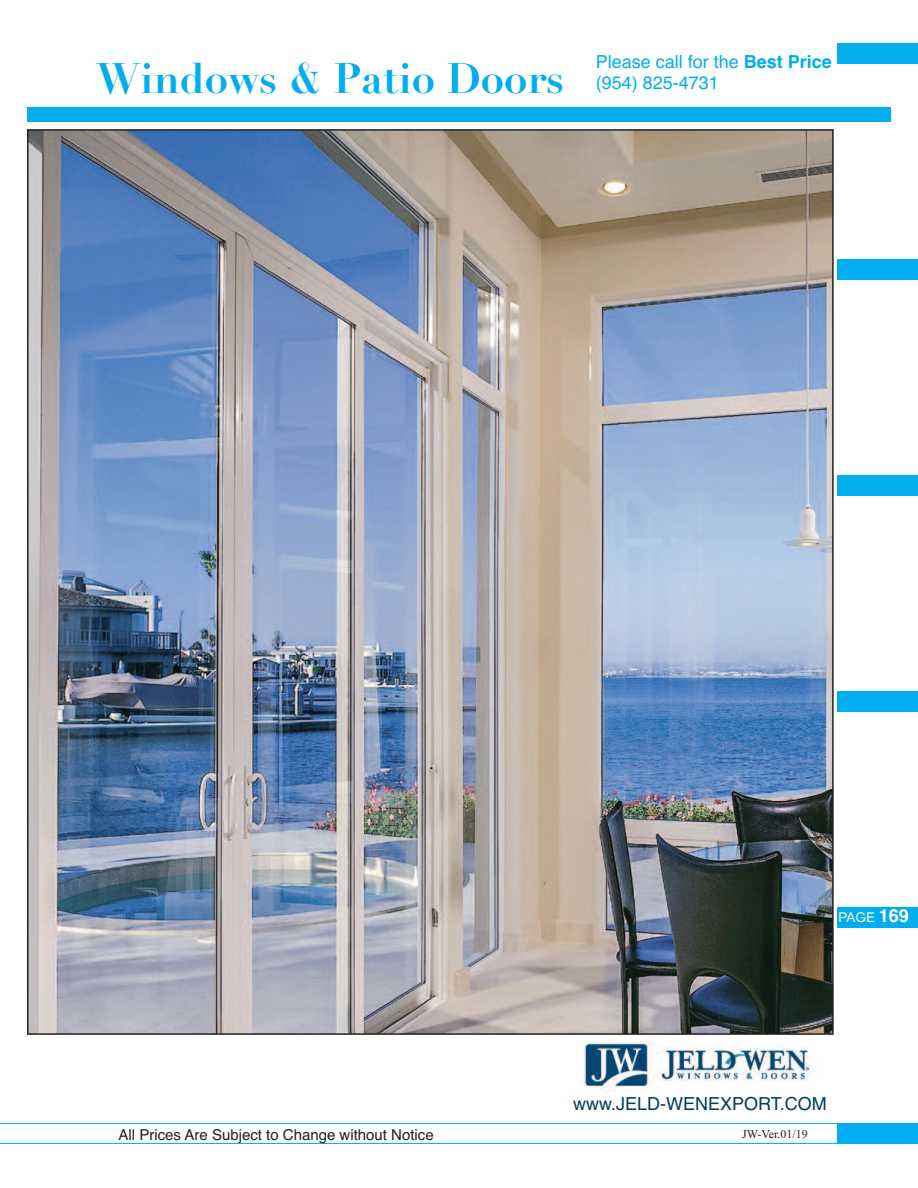
<style>
.page{position:relative;width:918px;height:1188px;background:#fff}
.page>*{position:absolute;margin:0;border:0;box-sizing:border-box;transform-origin:0 0}
.t1{font:700 42px "Didot";color:#00aeef}
.t2{font:18px/21.6px "Helvetica";color:#00aeef}
.t3{font:18px "Helvetica";color:#003f61}
.t4{font:15px "Helvetica";color:#231f20}
.t5{font:13.5px "Arial";color:#fff}
.t6{font:12px "Times New Roman";color:#231f20}
.s1{font-weight:700}
.s2{font-family:"Helvetica";font-weight:700;font-size:18px}
</style>
<div class="page">
<hr style="left:0;top:1123px;width:918px;height:1px;background:#00aeef">
<hr style="left:0;top:1143px;width:918px;height:1px;background:#00aeef">
<div style="left:837px;top:43px;width:81px;height:21px;background:#00aeef"></div>
<div style="left:837px;top:259px;width:81px;height:21px;background:#00aeef"></div>
<div style="left:837px;top:475px;width:81px;height:21px;background:#00aeef"></div>
<div style="left:837px;top:691px;width:81px;height:21px;background:#00aeef"></div>
<div style="left:837px;top:907px;width:81px;height:21px;background:#00aeef"></div>
<div style="left:27px;top:107px;width:864px;height:14px;background:#00aeef"></div>
<div style="left:837px;top:1123px;width:81px;height:21px;background:#00aeef"></div>
<img style="left:30px;top:132px;width:801px;height:900px">
<img style="left:578px;top:1042px;width:233px;height:50px">
<h1 class="t1" style="left:97px;top:52px;width:469px">Windows &amp; Patio Doors</h1>
<p class="t2" style="left:596px;top:50px;width:238px">Please call for the <span class="s1">Best Price </span>(954) 825-4731</p>
<p class="t5" style="left:838px;top:910px;width:72px">PAGE <span class="s2">169</span></p>
<p class="t3" style="left:573px;top:1093px;width:255px">www.JELD-WENEXPORT.COM</p>
<p class="t4" style="left:119px;top:1126px;width:317px">All Prices Are Subject to Change without Notice</p>
<p class="t6" style="left:742px;top:1127px;width:67px">JW-Ver.01/19</p>
</div>
